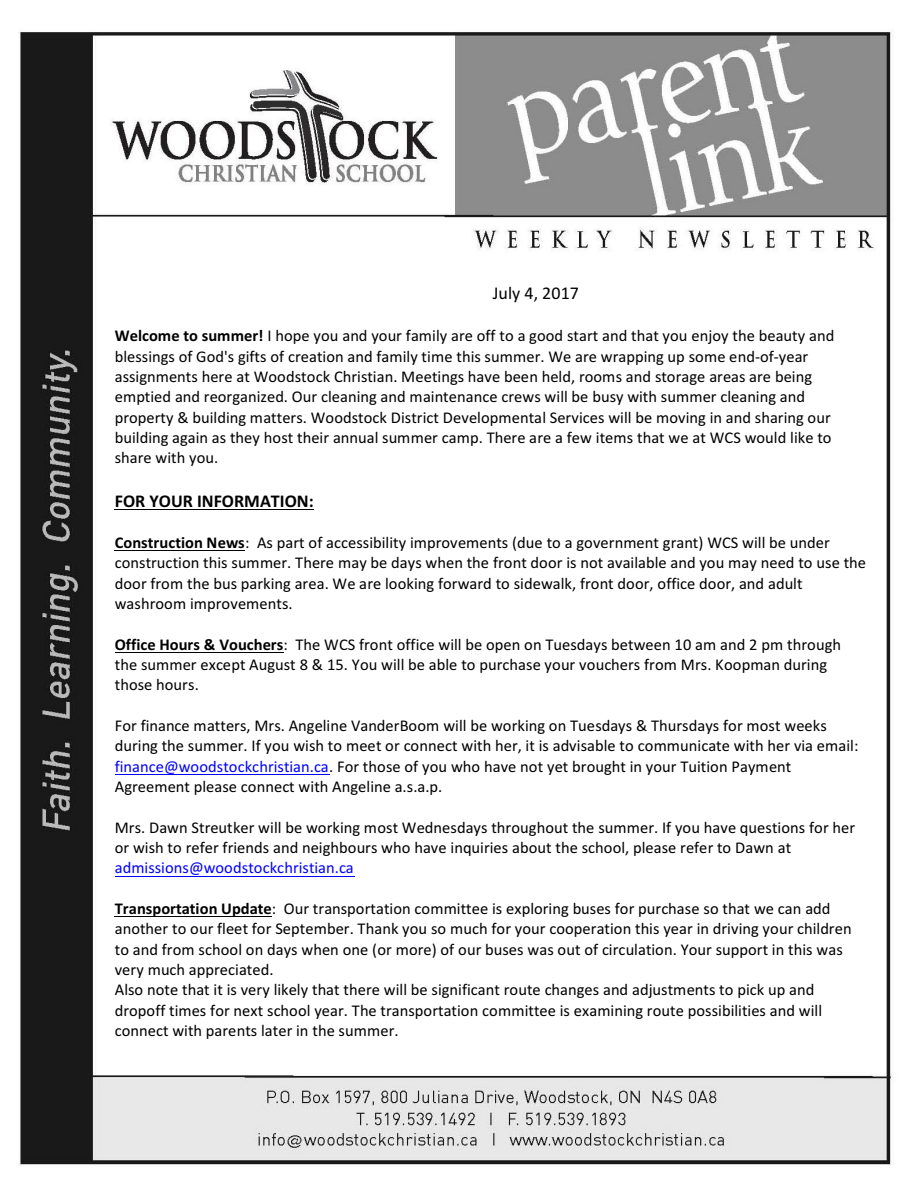
<style>
.page{position:relative;width:918px;height:1188px;background:#fff}
.page>*{position:absolute;margin:0;border:0;box-sizing:border-box;transform-origin:0 0}
.t1{font:700 18px "Calibri";color:#000}
.t2{font:18px "Calibri";color:#000}
.t3{font:16.5px/20.4px "Calibri";color:#000}
.t4{font:16.5px "Calibri";color:#00f}
.s1{font-weight:700}
.s2{color:#00f}
</style>
<div class="page">
<img style="left:19px;top:31px;width:875px;height:1134px">
<hr style="left:115px;top:509px;width:199px;height:1px;background:#000">
<hr style="left:115px;top:550px;width:130px;height:1px;background:#000">
<hr style="left:115px;top:652px;width:169px;height:1px;background:#000">
<hr style="left:115px;top:774px;width:214px;height:1px;background:#00f">
<hr style="left:115px;top:876px;width:239px;height:1px;background:#00f">
<hr style="left:115px;top:916px;width:157px;height:1px;background:#000">
<p class="t2" style="left:493px;top:285px;width:88px">July 4, 2017</p>
<p class="t3" style="left:115px;top:327px;width:721px"><span class="s1">Welcome to summer!</span> I hope you and your family are off to a good start and that you enjoy the beauty and blessings of God's gifts of creation and family time this summer. We are wrapping up some end-of-year assignments here at Woodstock Christian. Meetings have been held, rooms and storage areas are being emptied and reorganized. Our cleaning and maintenance crews will be busy with summer cleaning and property &amp; building matters. Woodstock District Developmental Services will be moving in and sharing our building again as they host their annual summer camp. There are a few items that we at WCS would like to share with you.</p>
<p class="t1" style="left:115px;top:493px;width:200px">FOR YOUR INFORMATION:</p>
<p class="t3" style="left:115px;top:534px;width:753px"><span class="s1">Construction News</span>: As part of accessibility improvements (due to a government grant) WCS will be under construction this summer. There may be days when the front door is not available and you may need to use the door from the bus parking area. We are looking forward to sidewalk, front door, office door, and adult washroom improvements.</p>
<p class="t3" style="left:115px;top:635px;width:728px"><span class="s1">Office Hours &amp; Vouchers</span>: The WCS front office will be open on Tuesdays between 10 am and 2 pm through the summer except August 8 &amp; 15. You will be able to purchase your vouchers from Mrs. Koopman during those hours.</p>
<p class="t3" style="left:115px;top:717px;width:745px">For finance matters, Mrs. Angeline VanderBoom will be working on Tuesdays &amp; Thursdays for most weeks during the summer. If you wish to meet or connect with her, it is advisable to communicate with her via email: <span class="s2">finance@woodstockchristian.ca</span>. For those of you who have not yet brought in your Tuition Payment Agreement please connect with Angeline a.s.a.p.</p>
<p class="t3" style="left:115px;top:818px;width:742px">Mrs. Dawn Streutker will be working most Wednesdays throughout the summer. If you have questions for her or wish to refer friends and neighbours who have inquiries about the school, please refer to Dawn at</p>
<p class="t4" style="left:115px;top:861px;width:241px">admissions@woodstockchristian.ca</p>
<p class="t3" style="left:115px;top:900px;width:738px"><span class="s1">Transportation Update</span>: Our transportation committee is exploring buses for purchase so that we can add another to our fleet for September. Thank you so much for your cooperation this year in driving your children to and from school on days when one (or more) of our buses was out of circulation. Your support in this was very much appreciated.<br>Also note that it is very likely that there will be significant route changes and adjustments to pick up and dropoff times for next school year. The transportation committee is examining route possibilities and will connect with parents later in the summer.</p>
</div>
